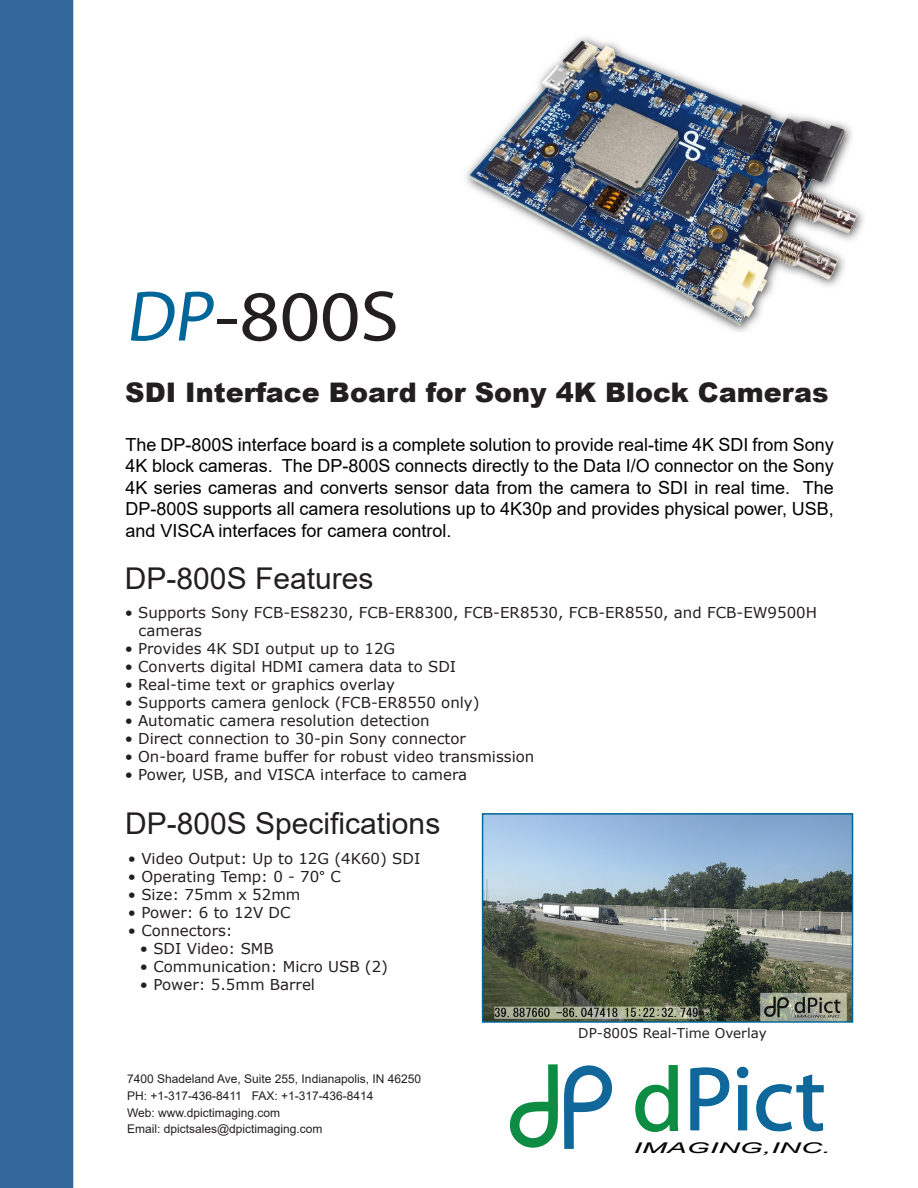
<style>
.page{position:relative;width:918px;height:1188px;background:#fff}
.page>*{position:absolute;margin:0;border:0;box-sizing:border-box;transform-origin:0 0}
.t1{font:91.2px "Myriad";color:#11679a}
.t2{font:72px "Myriad Pro";color:#231f20;scale:1.09 1}
.t3{font:30px "Arial";color:#231f20}
.t4{font:900 27px "Arial";color:#231f20}
.t5{font:18px/21.6px "Arial";color:#000;text-align:justify}
.Features_Bullet{font:15px/18px "Verdana";color:#231f20}
.t6{font:italic 14.7px "Arial";color:#040503;scale:2.02 1}
.t7{font:13.5px "Verdana";color:#231f20}
.t8{font:12px "Arial";color:#231f20}
.s1{color:#069}
.s2{font-family:"Arial";color:#000}
.s3{color:#0f8c44}
</style>
<div class="page">
<div style="left:0;top:0;width:73px;height:1188px;background:#369"></div>
<svg style="left:509px;top:1064px;width:103px;height:85px"></svg>
<svg style="left:690px;top:1067px;width:40px;height:64px"></svg>
<svg style="left:736px;top:1066px;width:13px;height:65px"></svg>
<svg style="left:756px;top:1074px;width:68px;height:58px"></svg>
<svg style="left:636px;top:1065px;width:43px;height:67px"></svg>
<img style="left:466px;top:37px;width:398px;height:295px">
<img style="left:484px;top:815px;width:367px;height:206px">
<div style="left:482px;top:813px;width:371px;height:210px;border:1px solid #069"></div>
<p class="t2" style="left:125px;top:272px;width:253px"><span class="s1">DP</span>-800S</p>
<p class="t4" style="left:125px;top:373px;width:705px">SDI Interface Board for Sony 4K Block Cameras</p>
<p class="t5" style="left:125px;top:433px;width:710px">The DP-800S interface board is a complete solution to provide real-time 4K SDI from Sony 4K block cameras. The DP-800S connects directly to the Data I/O connector on the Sony 4K series cameras and converts sensor data from the camera to SDI in real time. The DP-800S supports all camera resolutions up to 4K30p and provides physical power, USB, and VISCA interfaces for camera control.</p>
<p class="t3" style="left:125px;top:558px;width:250px">DP-800S Features</p>
<p class="Features_Bullet" style="left:139px;top:604px;width:680px;text-indent:-14px">• Supports Sony FCB-ES8230, FCB-ER8300, FCB-ER8530, FCB-ER8550, and FCB-EW9500H cameras</p>
<p class="Features_Bullet" style="left:125px;top:640px;width:272px">• Provides 4K SDI output up to 12G</p>
<p class="Features_Bullet" style="left:125px;top:658px;width:333px">• Converts digital HDMI camera data to SDI</p>
<p class="Features_Bullet" style="left:125px;top:676px;width:272px">• Real-time text or graphics overlay</p>
<p class="Features_Bullet" style="left:125px;top:694px;width:356px">• Supports camera genlock (FCB-ER8550 only)</p>
<p class="Features_Bullet" style="left:125px;top:712px;width:306px">• Automatic camera resolution detection</p>
<p class="Features_Bullet" style="left:125px;top:730px;width:343px">• Direct connection to 30-pin Sony connector</p>
<p class="Features_Bullet" style="left:125px;top:748px;width:411px">• On-board frame buffer for robust video transmission</p>
<p class="Features_Bullet" style="left:125px;top:766px;width:344px">• Power, USB, and VISCA interface to camera</p>
<p class="t3" style="left:125px;top:802px;width:317px">DP-800S Specifications</p>
<p class="Features_Bullet" style="left:128px;top:850px;width:294px">• Video Output: Up to 12G (4K60) SDI</p>
<p class="Features_Bullet" style="left:128px;top:868px;width:215px">• Operating Temp: 0 - 70<span class="s2">°</span> C</p>
<p class="Features_Bullet" style="left:128px;top:886px;width:174px">• Size: 75mm x 52mm</p>
<p class="Features_Bullet" style="left:128px;top:904px;width:164px">• Power: 6 to 12V DC</p>
<p class="Features_Bullet" style="left:128px;top:922px;width:106px">• Connectors:</p>
<p class="Features_Bullet" style="left:140px;top:940px;width:135px">• SDI Video: SMB</p>
<p class="Features_Bullet" style="left:140px;top:958px;width:250px">• Communication: Micro USB (2)</p>
<p class="Features_Bullet" style="left:140px;top:976px;width:177px">• Power: 5.5mm Barrel</p>
<p class="t8" style="left:127px;top:1071px;width:295px">7400 Shadeland Ave, Suite 255, Indianapolis, IN 46250</p>
<p class="t8" style="left:127px;top:1087px;width:248px">PH: +1-317-436-8411 FAX: +1-317-436-8414</p>
<p class="t8" style="left:127px;top:1104px;width:155px">Web: www.dpictimaging.com</p>
<p class="t8" style="left:127px;top:1120px;width:197px">Email: dpictsales@dpictimaging.com</p>
<p class="t7" style="left:578px;top:1024px;width:190px">DP-800S Real-Time Overlay</p>
<p class="t1" style="left:632px;top:1054px;width:195px"><span class="s3">d</span>Pict</p>
<p class="t6" style="left:634px;top:1138px;width:99px">IMAGING,INC.</p>
</div>
